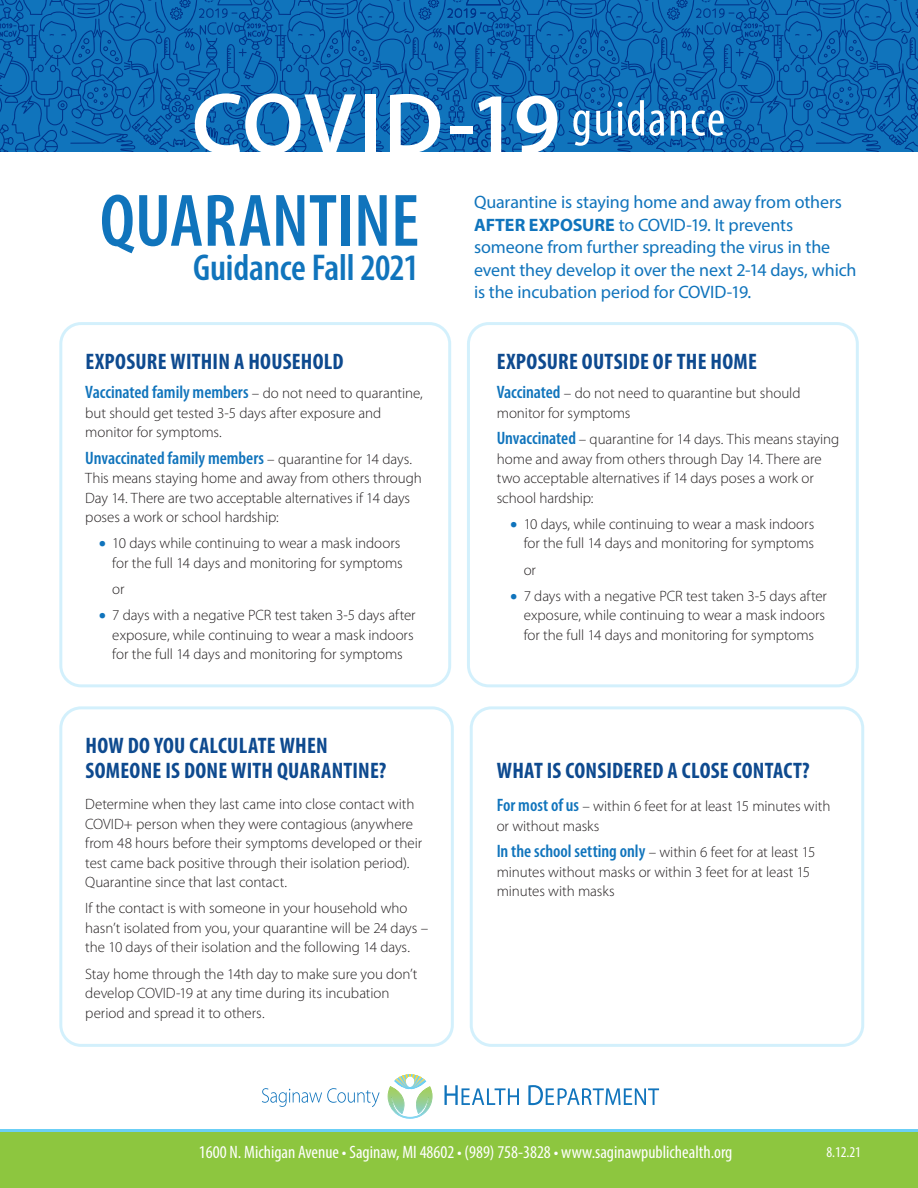
<style>
.page{position:relative;width:918px;height:1188px;background:#fff}
.page>*{position:absolute;margin:0;border:0;box-sizing:border-box;transform-origin:0 0}
.Subhead{font:600 87.3px "Myriad Pro";color:#fff}
.t1{font:600 condensed 75px "Myriad Pro";color:#1074bc}
.Subhead-2{font:condensed 51.15px "Myriad Pro";letter-spacing:.03em;color:#fff}
.t2{font:600 condensed 37.5px "Myriad Pro";letter-spacing:-.005em;color:#1074bc}
.t3{font:700 condensed 22.5px/25.5px "Myriad Pro";letter-spacing:.01em;color:#0e4a8f}
.Body{font:18px/22.5px "Myriad Pro";letter-spacing:-.01em;color:#1074bc}
.Body-2{font:600 condensed 18px "Myriad Pro";color:#1074bc}
.Footer_copy{font:condensed 18px "Myriad Pro";color:#fff}
.Body-3{font:300 15px/19.5px "Myriad Pro";letter-spacing:-.005em;color:#231f20}
.Date{font:condensed 15px "Myriad Pro";color:#fff}
.Bullets_Body{font:300 15px "Myriad Pro";color:#231f20}
.s1{font-weight:300;font-stretch:normal;font-size:15px;color:#231f20}
.s2{font-weight:400;font-stretch:condensed;font-size:28.5px;color:#1074bc}
.s3{font-weight:700}
.s4{font-weight:600;font-stretch:condensed;font-size:18px;color:#1074bc}
</style>
<div class="page">
<div style="left:59px;top:322px;width:392px;height:365px;border:3px solid #6dcff6;border-radius:20px"></div>
<div style="left:59px;top:706px;width:395px;height:341px;border:3px solid #6dcff6;border-radius:20px"></div>
<div style="left:467px;top:322px;width:392px;height:365px;border:3px solid #6dcff6;border-radius:20px"></div>
<div style="left:470px;top:706px;width:394px;height:341px;border:3px solid #6dcff6;border-radius:20px"></div>
<div style="left:0;top:1132px;width:918px;height:56px;background:#8dc63f"></div>
<hr style="left:0;top:1129px;width:918px;height:3px;background:#6bcff6">
<svg style="left:0;top:0;width:447px;height:151px;background:#0d68b3"></svg>
<svg style="left:447px;top:0;width:471px;height:151px;background:#0d68b3"></svg>
<svg style="left:262px;top:1088px;width:118px;height:19px"></svg>
<svg style="left:445px;top:1085px;width:74px;height:20px"></svg>
<svg style="left:528px;top:1085px;width:131px;height:20px"></svg>
<svg style="left:388px;top:1074px;width:44px;height:45px"></svg>
<p class="Subhead" style="left:192px;top:68px;width:370px">COVID-19</p>
<p class="Subhead-2" style="left:572px;top:88px;width:155px">guidance</p>
<h1 class="t1" style="left:100px;top:175px;width:321px">QUARANTINE</h1>
<h1 class="t2" style="left:193px;top:245px;width:227px">Guidance Fall 2021</h1>
<h2 class="t3" style="left:86px;top:348px;width:260px">EXPOSURE WITHIN A HOUSEHOLD</h2>
<p class="Body-2" style="left:85px;top:381px;width:339px">Vaccinated family members <span class="s1">– do not need to quarantine,</span></p>
<p class="Body-3" style="left:85px;top:403px;width:297px">but should get tested 3-5 days after exposure and monitor for symptoms.</p>
<p class="Body-2" style="left:85px;top:446px;width:328px">Unvaccinated family members <span class="s1">– quarantine for 14 days.</span></p>
<p class="Body-3" style="left:85px;top:468px;width:338px">This means staying home and away from others through<br>Day 14. There are two acceptable alternatives if 14 days poses a work or school hardship:</p>
<p class="Body-3" style="left:99px;top:533px;width:305px;text-align:right"><span class="s2">•</span> 10 days while continuing to wear a mask indoors for the full 14 days and monitoring for symptoms</p>
<p class="Bullets_Body" style="left:112px;top:580px;width:14px">or</p>
<p class="Body-3" style="left:112px;top:605px;width:305px;text-indent:-14px"><span class="s2">•</span> 7 days with a negative PCR test taken 3-5 days after exposure, while continuing to wear a mask indoors for the full 14 days and monitoring for symptoms</p>
<h2 class="t3" style="left:86px;top:732px;width:302px">HOW DO YOU CALCULATE WHEN<br>SOMEONE IS DONE WITH QUARANTINE?</h2>
<p class="Body-3" style="left:85px;top:794px;width:338px">Determine when they last came into close contact with COVID+ person when they were contagious (anywhere from 48 hours before their symptoms developed or their test came back positive through their isolation period).<br>Quarantine since that last contact.</p>
<p class="Body-3" style="left:85px;top:898px;width:344px">If the contact is with someone in your household who hasn’t isolated from you, your quarantine will be 24 days – the 10 days of their isolation and the following 14 days.</p>
<p class="Body-3" style="left:85px;top:964px;width:334px">Stay home through the 14th day to make sure you don’t develop COVID-19 at any time during its incubation period and spread it to others.</p>
<p class="Body" style="left:474px;top:191px;width:384px">Quarantine is staying home and away from others <span class="s3">AFTER EXPOSURE</span> to COVID-19. It prevents someone from further spreading the virus in the event they develop it over the next 2-14 days, which is the incubation period for COVID-19.</p>
<h2 class="t3" style="left:497px;top:348px;width:262px">EXPOSURE OUTSIDE OF THE HOME</h2>
<p class="Body-3" style="left:497px;top:383px;width:305px"><span class="s4">Vaccinated</span> – do not need to quarantine but should monitor for symptoms</p>
<p class="Body-3" style="left:497px;top:429px;width:344px"><span class="s4">Unvaccinated</span> – quarantine for 14 days. This means staying home and away from others through Day 14. There are two acceptable alternatives if 14 days poses a work or school hardship:</p>
<p class="Body-3" style="left:510px;top:514px;width:306px;text-align:right"><span class="s2">•</span> 10 days, while continuing to wear a mask indoors for the full 14 days and monitoring for symptoms</p>
<p class="Bullets_Body" style="left:524px;top:561px;width:14px">or</p>
<p class="Body-3" style="left:524px;top:586px;width:305px;text-indent:-14px"><span class="s2">•</span> 7 days with a negative PCR test taken 3-5 days after exposure, while continuing to wear a mask indoors for the full 14 days and monitoring for symptoms</p>
<h2 class="t3" style="left:497px;top:757px;width:314px">WHAT IS CONSIDERED A CLOSE CONTACT?</h2>
<p class="Body-3" style="left:497px;top:796px;width:335px"><span class="s4">For most of us</span> – within 6 feet for at least 15 minutes with or without masks</p>
<p class="Body-3" style="left:497px;top:842px;width:320px"><span class="s4">In the school setting only</span> – within 6 feet for at least 15 minutes without masks or within 3 feet for at least 15 minutes with masks</p>
<p class="Footer_copy" style="left:199px;top:1141px;width:535px">1600 N. Michigan Avenue • Saginaw, MI 48602 • (989) 758-3828 • www.saginawpublichealth.org</p>
<p class="Date" style="left:826px;top:1143px;width:36px">8.12.21</p>
</div>
